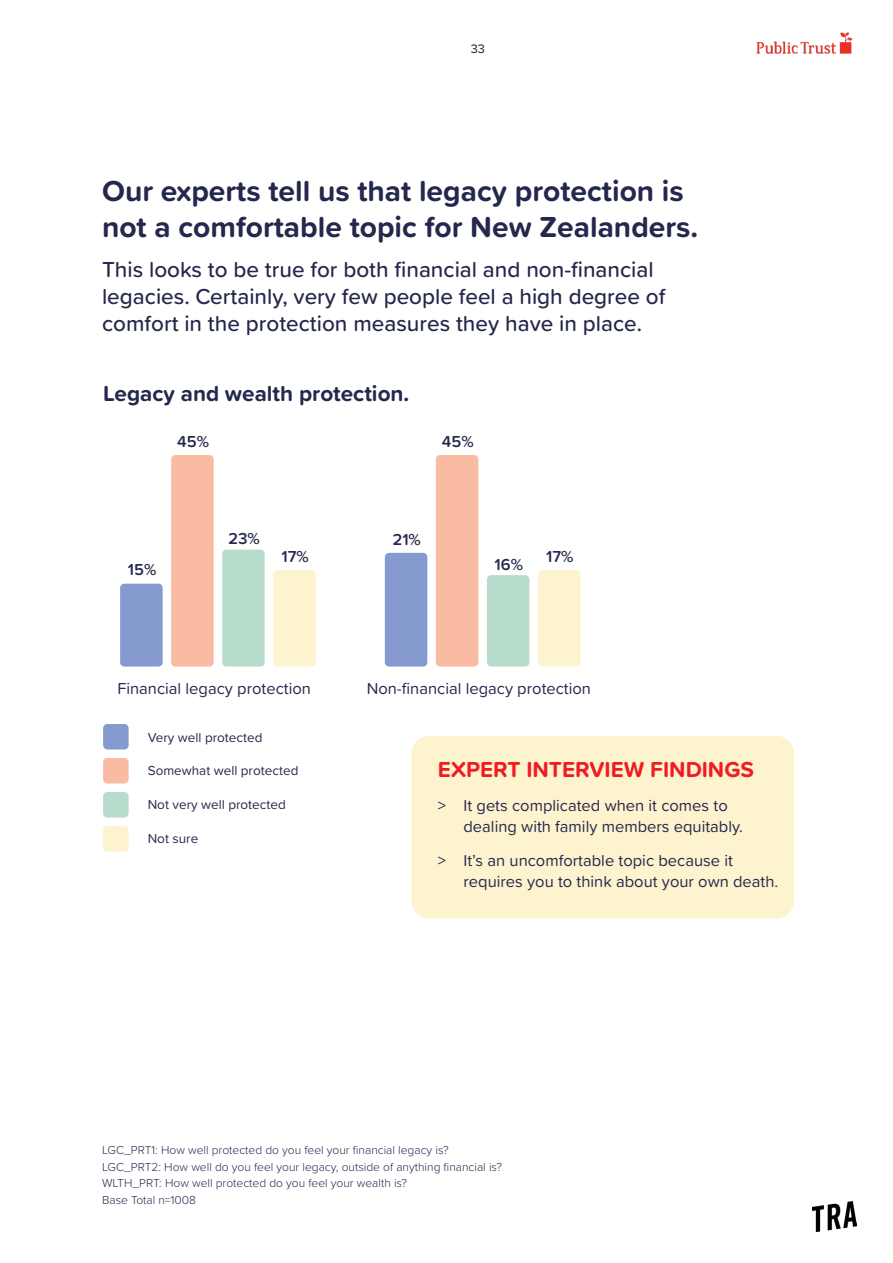
<style>
.page{position:relative;width:893px;height:1263px;background:#fff}
.page>*{position:absolute;margin:0;border:0;box-sizing:border-box;transform-origin:0 0}
.Sub_header{font:700 30px/36px "Proxima Soft";color:#25284d}
.Intro_para{font:500 22.5px/27px "Proxima Soft";color:#25284d}
.Sub_header-2{font:700 22.5px "Proxima Soft";color:#25284d}
.Sub_header-3{font:700 22.5px "Proxima Soft";color:#ee1d23}
.Body{font:16.5px/21px "Proxima Soft";color:#25284d}
.Body-2{font:600 16.5px "Proxima Soft";color:#25284d}
.Body-3{font:13.5px "Proxima Soft";color:#25284d}
.t1{font:12.75px "Proxima Soft";color:#231f20}
.Body-4{font:300 12px "Proxima Soft";color:#25284d}
</style>
<div class="page">
<img style="left:812px;top:1201px;width:44px;height:30px">
<img style="left:757px;top:32px;width:96px;height:22px">
<div style="left:120px;top:584px;width:43px;height:82px;background:#859bcf;border-radius:4px"></div>
<div style="left:385px;top:553px;width:42px;height:113px;background:#859bcf;border-radius:4px"></div>
<div style="left:171px;top:455px;width:43px;height:211px;background:#fabba3;border-radius:4px"></div>
<div style="left:436px;top:455px;width:42px;height:211px;background:#fabba3;border-radius:4px"></div>
<div style="left:222px;top:550px;width:43px;height:116px;background:#b8dccc;border-radius:4px"></div>
<div style="left:487px;top:575px;width:42px;height:91px;background:#b8dccc;border-radius:4px"></div>
<div style="left:273px;top:570px;width:43px;height:96px;background:#fef3cf;border-radius:4px"></div>
<div style="left:538px;top:570px;width:42px;height:96px;background:#fef3cf;border-radius:4px"></div>
<div style="left:103px;top:724px;width:26px;height:25px;background:#859bcf;border-radius:4px"></div>
<div style="left:103px;top:758px;width:26px;height:25px;background:#fabba3;border-radius:4px"></div>
<div style="left:103px;top:792px;width:26px;height:25px;background:#b8dccc;border-radius:4px"></div>
<div style="left:103px;top:826px;width:26px;height:25px;background:#fef3cf;border-radius:4px"></div>
<div style="left:411px;top:736px;width:383px;height:182px;background:#fef3cf;border-radius:18px"></div>
<p class="t1" style="left:471px;top:39px;width:16px">33</p>
<p class="Sub_header" style="left:102px;top:172px;width:598px">Our experts tell us that legacy protection is not a comfortable topic for New Zealanders.</p>
<p class="Intro_para" style="left:102px;top:255px;width:565px">This looks to be true for both financial and non-financial legacies. Certainly, very few people feel a high degree of comfort in the protection measures they have in place.</p>
<p class="Sub_header-2" style="left:103px;top:377px;width:308px">Legacy and wealth protection.</p>
<p class="Body-2" style="left:177px;top:429px;width:33px">45%</p>
<p class="Body-2" style="left:442px;top:429px;width:33px">45%</p>
<p class="Body-2" style="left:128px;top:557px;width:30px">15%</p>
<p class="Body-2" style="left:228px;top:526px;width:33px">23%</p>
<p class="Body-2" style="left:393px;top:527px;width:30px">21%</p>
<p class="Body-2" style="left:282px;top:544px;width:29px">17%</p>
<p class="Body-2" style="left:546px;top:544px;width:29px">17%</p>
<p class="Body-2" style="left:495px;top:552px;width:30px">16%</p>
<p class="Body" style="left:117px;top:677px;width:195px">Financial legacy protection</p>
<p class="Body" style="left:367px;top:677px;width:226px">Non-financial legacy protection</p>
<p class="Body-3" style="left:148px;top:727px;width:116px">Very well protected</p>
<p class="Body-3" style="left:148px;top:761px;width:152px">Somewhat well protected</p>
<p class="Body-3" style="left:148px;top:794px;width:140px">Not very well protected</p>
<p class="Body-3" style="left:148px;top:828px;width:52px">Not sure</p>
<p class="Sub_header-3" style="left:438px;top:753px;width:318px">EXPERT INTERVIEW FINDINGS</p>
<p class="Body" style="left:463px;top:794px;width:281px;text-indent:-26px">&gt; It gets complicated when it comes to dealing with family members equitably.</p>
<p class="Body" style="left:463px;top:849px;width:316px;text-indent:-26px">&gt; It’s an uncomfortable topic because it requires you to think about your own death.</p>
<p class="Body-4" style="left:102px;top:1141px;width:348px">LGC_PRT1: How well protected do you feel your financial legacy is?</p>
<p class="Body-4" style="left:102px;top:1157px;width:402px">LGC_PRT2: How well do you feel your legacy, outside of anything financial is?</p>
<p class="Body-4" style="left:102px;top:1174px;width:307px">WLTH_PRT: How well protected do you feel your wealth is?</p>
<p class="Body-4" style="left:102px;top:1190px;width:95px">Base Total n=1008</p>
</div>
